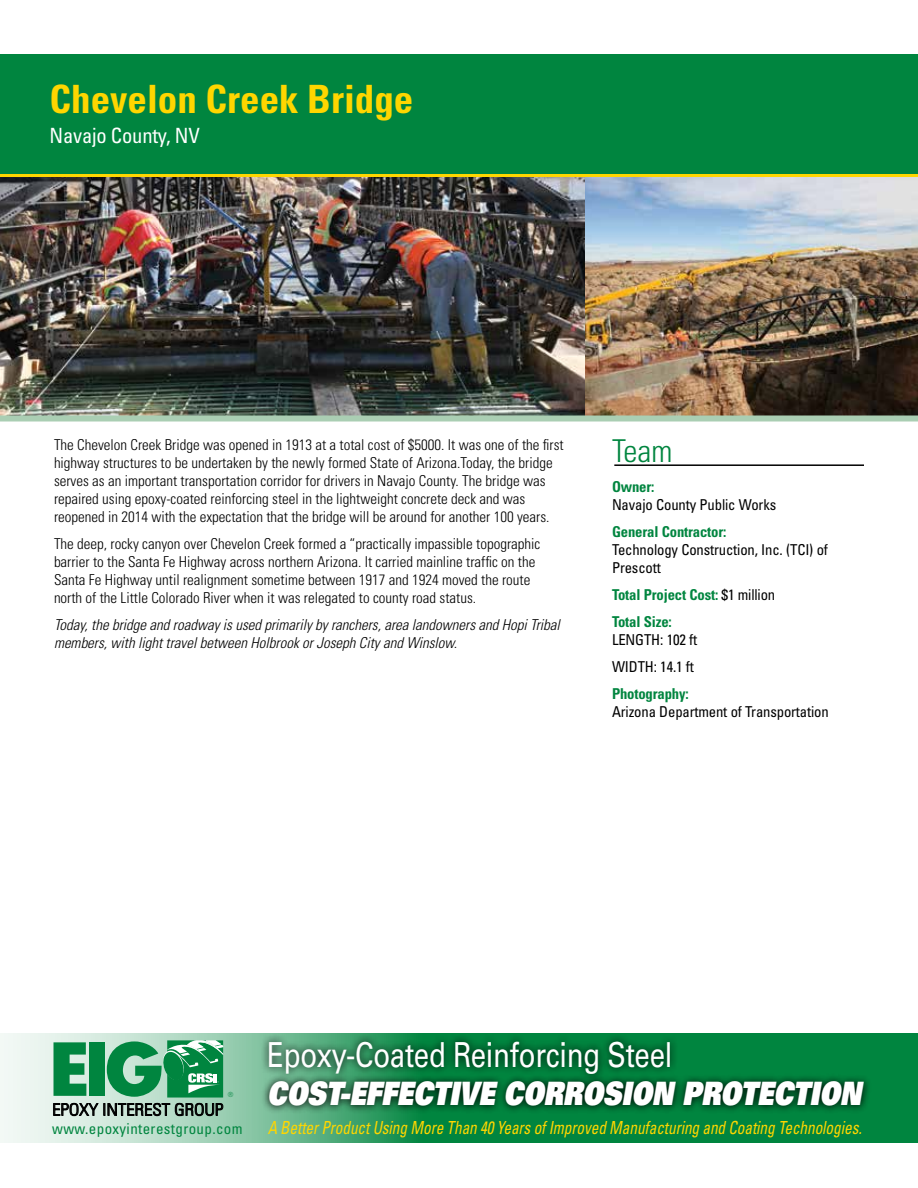
<style>
.page{position:relative;width:918px;height:1188px;background:#fff}
.page>*{position:absolute;margin:0;border:0;box-sizing:border-box;transform-origin:0 0}
.t1{font:700 condensed 39px "Univers LT Std";color:#ffd600}
.t2{font:34.5px "Univers LT Std";letter-spacing:-.01em;color:#fff;scale:.8 1}
.t3{font:32.25px "Univers LT Std X Black Obl";letter-spacing:-.005em;color:#fff;scale:.8 1}
.t4{font:300 condensed 31.5px "Univers LT Std";color:#00853f}
.t5{font:condensed 21px "Univers LT Std";letter-spacing:-.01em;color:#fff}
.t6{font:italic condensed 18px "Univers LT Std";letter-spacing:-.005em;color:#ffd600;scale:.85 1}
.t7{font:300 condensed 16.35px "Univers LT Std";color:#000;scale:1.15 1}
.t8{font:300 condensed 15px/18px "Univers LT Std";color:#000}
.t9{font:italic 300 condensed 15px/18px "Univers LT Std";color:#000}
.t10{font:condensed 15px/18px "Univers LT Std";letter-spacing:-.01em;color:#000}
.t11{font:700 condensed 15px/27px "Univers LT Std";letter-spacing:-.01em;color:#00853f}
.t12{font:condensed 15px "Univers LT Std";letter-spacing:.025em;color:#00853f}
.t13{font:300 condensed 7.05px "Univers LT Std";color:#00853f}
.s1{font-weight:400;color:#000}
</style>
<div class="page">
<img style="left:0;top:177px;width:918px;height:239px">
<div style="left:0;top:54px;width:918px;height:120px;background:#00853f"></div>
<div style="left:0;top:416px;width:918px;height:6px;background:#aaceb3"></div>
<hr style="left:0;top:174px;width:918px;height:3px;background:#ffd600">
<svg style="left:0;top:1033px;width:918px;height:110px;background:#57ae80"></svg>
<svg style="left:53px;top:1040px;width:170px;height:76px;background:#54a379"></svg>
<div style="left:261px;top:1034px;width:611px;height:80px;background:#000;opacity:.95"></div>
<hr style="left:614px;top:464px;width:250px;height:2px;background:#000">
<h1 class="t1" style="left:50px;top:75px;width:365px">Chevelon Creek Bridge</h1>
<h3 class="t5" style="left:50px;top:122px;width:152px">Navajo County, NV</h3>
<p class="t8" style="left:54px;top:436px;width:511px">The Chevelon Creek Bridge was opened in 1913 at a total cost of $5000. It was one of the first highway structures to be undertaken by the newly formed State of Arizona.Today, the bridge serves as an important transportation corridor for drivers in Navajo County. The bridge was repaired using epoxy-coated reinforcing steel in the lightweight concrete deck and was reopened in 2014 with the expectation that the bridge will be around for another 100 years.</p>
<p class="t8" style="left:54px;top:535px;width:488px">The deep, rocky canyon over Chevelon Creek formed a “practically impassible topographic barrier to the Santa Fe Highway across northern Arizona. It carried mainline traffic on the Santa Fe Highway until realignment sometime between 1917 and 1924 moved the route north of the Little Colorado River when it was relegated to county road status.</p>
<p class="t9" style="left:54px;top:616px;width:507px">Today, the bridge and roadway is used primarily by ranchers, area landowners and Hopi Tribal members, with light travel between Holbrook or Joseph City and Winslow.</p>
<h3 class="t4" style="left:612px;top:432px;width:62px">Team</h3>
<p class="t11" style="left:612px;top:474px;width:44px">Owner:</p>
<p class="t10" style="left:612px;top:496px;width:166px">Navajo County Public Works</p>
<p class="t11" style="left:612px;top:519px;width:116px">General Contractor:</p>
<p class="t10" style="left:612px;top:541px;width:217px">Technology Construction, Inc. (TCI) of<br>Prescott</p>
<p class="t11" style="left:612px;top:582px;width:165px">Total Project Cost: <span class="s1">$1 million<br></span>Total Size:</p>
<p class="t10" style="left:612px;top:626px;width:87px;line-height:27px">LENGTH: 102 ft<br>WIDTH: 14.1 ft</p>
<p class="t11" style="left:612px;top:681px;width:78px">Photography:</p>
<p class="t10" style="left:612px;top:703px;width:218px">Arizona Department of Transportation</p>
<p class="t13" style="left:228px;top:1090px;width:7px">®</p>
<p class="t7" style="left:52px;top:1100px;width:150px">EPOXY INTEREST GROUP</p>
<h2 class="t2" style="left:267px;top:1035px;width:508px">Epoxy-Coated Reinforcing Steel</h2>
<h3 class="t3" style="left:267px;top:1073px;width:744px">COST-EFFECTIVE CORROSION PROTECTION</h3>
<p class="t12" style="left:52px;top:1120px;width:192px">www.epoxyinterestgroup.com</p>
<p class="t6" style="left:268px;top:1116px;width:700px">A Better Product Using More Than 40 Years of Improved Manufacturing and Coating Technologies.</p>
</div>
